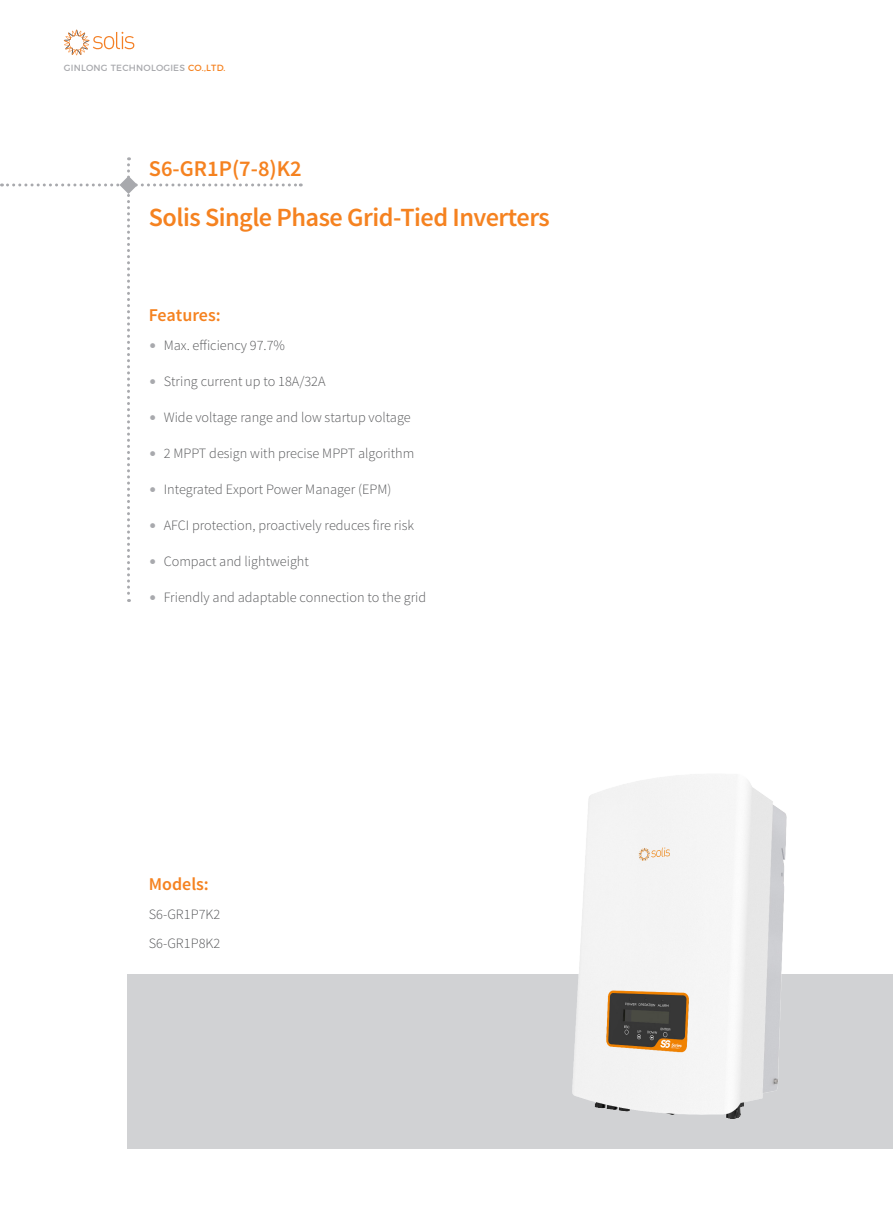
<style>
.page{position:relative;width:893px;height:1212px;background:#fff}
.page>*{position:absolute;margin:0;border:0;box-sizing:border-box;transform-origin:0 0}
.t1{font:600 26.25px "Source Sans Pro";letter-spacing:-.02em;color:#f58220}
.t2{font:600 22.5px "Source Sans Pro";color:#f58220}
.t3{font:600 18px "Source Sans Pro";color:#f58220}
.t4{font:300 14.25px/29.5px "Source Sans Pro";color:#57585a}
.t5{font:9px "Montserrat";letter-spacing:.025em;color:#a8a9ad}
.s1{color:#f58220}
.s2{color:#a8a9ad}
</style>
<div class="page">
<div style="left:128px;top:974px;width:765px;height:174px;background:#d1d2d4"></div>
<svg style="left:64px;top:30px;width:70px;height:25px"></svg>
<img style="left:573px;top:774px;width:214px;height:344px">
<svg style="left:1px;top:157px;width:300px;height:445px"></svg>
<p class="t5" style="left:64px;top:61px;width:163px">GINLONG TECHNOLOGIES <span class="s1">CO.,LTD.</span></p>
<h2 class="t2" style="left:149px;top:154px;width:155px">S6-GR1P(7-8)K2</h2>
<h1 class="t1" style="left:149px;top:201px;width:402px">Solis Single Phase Grid-Tied Inverters</h1>
<p class="t3" style="left:149px;top:304px;width:73px">Features:</p>
<p class="t4" style="left:149px;top:330px;width:138px"><span class="s2">•</span> Max. efficiency 97.7%</p>
<p class="t4" style="left:149px;top:366px;width:178px"><span class="s2">•</span> String current up to 18A/32A</p>
<p class="t4" style="left:149px;top:402px;width:263px"><span class="s2">•</span> Wide voltage range and low startup voltage</p>
<p class="t4" style="left:149px;top:438px;width:267px"><span class="s2">•</span> 2 MPPT design with precise MPPT algorithm</p>
<p class="t4" style="left:149px;top:474px;width:244px"><span class="s2">•</span> Integrated Export Power Manager (EPM)</p>
<p class="t4" style="left:149px;top:510px;width:267px"><span class="s2">•</span> AFCI protection, proactively reduces fire risk</p>
<p class="t4" style="left:149px;top:546px;width:162px"><span class="s2">•</span> Compact and lightweight</p>
<p class="t4" style="left:149px;top:582px;width:279px"><span class="s2">•</span> Friendly and adaptable connection to the grid</p>
<p class="t3" style="left:149px;top:873px;width:62px">Models:</p>
<p class="t4" style="left:149px;top:899px;width:73px">S6-GR1P7K2<br>S6-GR1P8K2</p>
</div>
